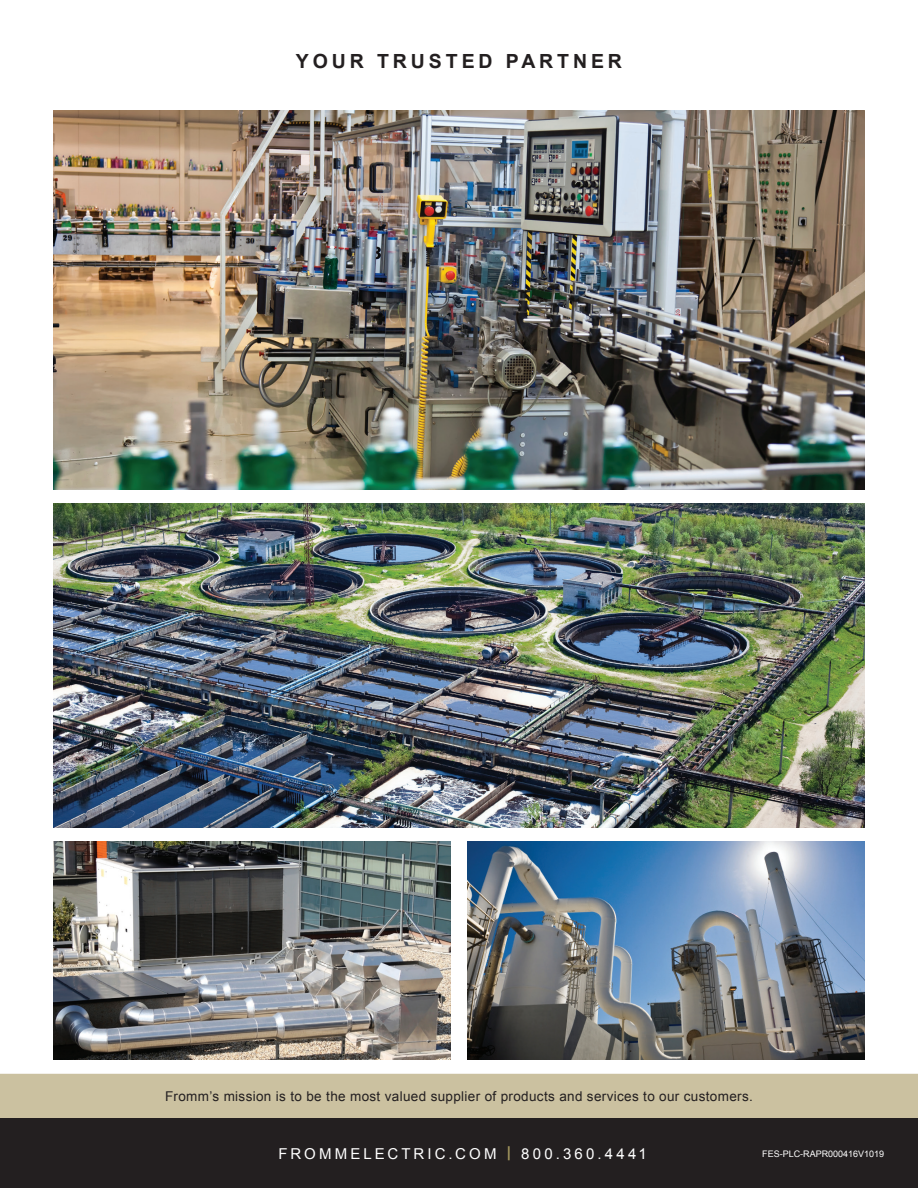
<style>
.page{position:relative;width:918px;height:1188px;background:#fff}
.page>*{position:absolute;margin:0;border:0;box-sizing:border-box;transform-origin:0 0}
.t1{font:700 19.5px "Arial";letter-spacing:.2em;color:#231f20}
.t2{font:15px "Arial";letter-spacing:.205em;color:#fff}
.t3{font:13.5px "Arial";letter-spacing:.025em;color:#231f20}
.t4{font:9px "Arial";color:#fff}
.s1{font-weight:700;color:#a2955d}
</style>
<div class="page">
<div style="left:0;top:1074px;width:918px;height:45px;background:#cbc1a0"></div>
<div style="left:0;top:1119px;width:918px;height:69px;background:#231f20"></div>
<img style="left:54px;top:110px;width:810px;height:379px">
<img style="left:54px;top:504px;width:810px;height:324px">
<img style="left:54px;top:842px;width:397px;height:217px">
<img style="left:467px;top:842px;width:397px;height:217px">
<p class="t1" style="left:296px;top:48px;width:328px">YOUR TRUSTED PARTNER</p>
<p class="t3" style="left:165px;top:1088px;width:589px">Fromm’s mission is to be the most valued supplier of products and services to our customers.</p>
<p class="t2" style="left:278px;top:1144px;width:370px">FROMMELECTRIC.COM <span class="s1">|</span> 800.360.4441</p>
<p class="t4" style="left:762px;top:1148px;width:124px">FES-PLC-RAPR000416V1019</p>
</div>
